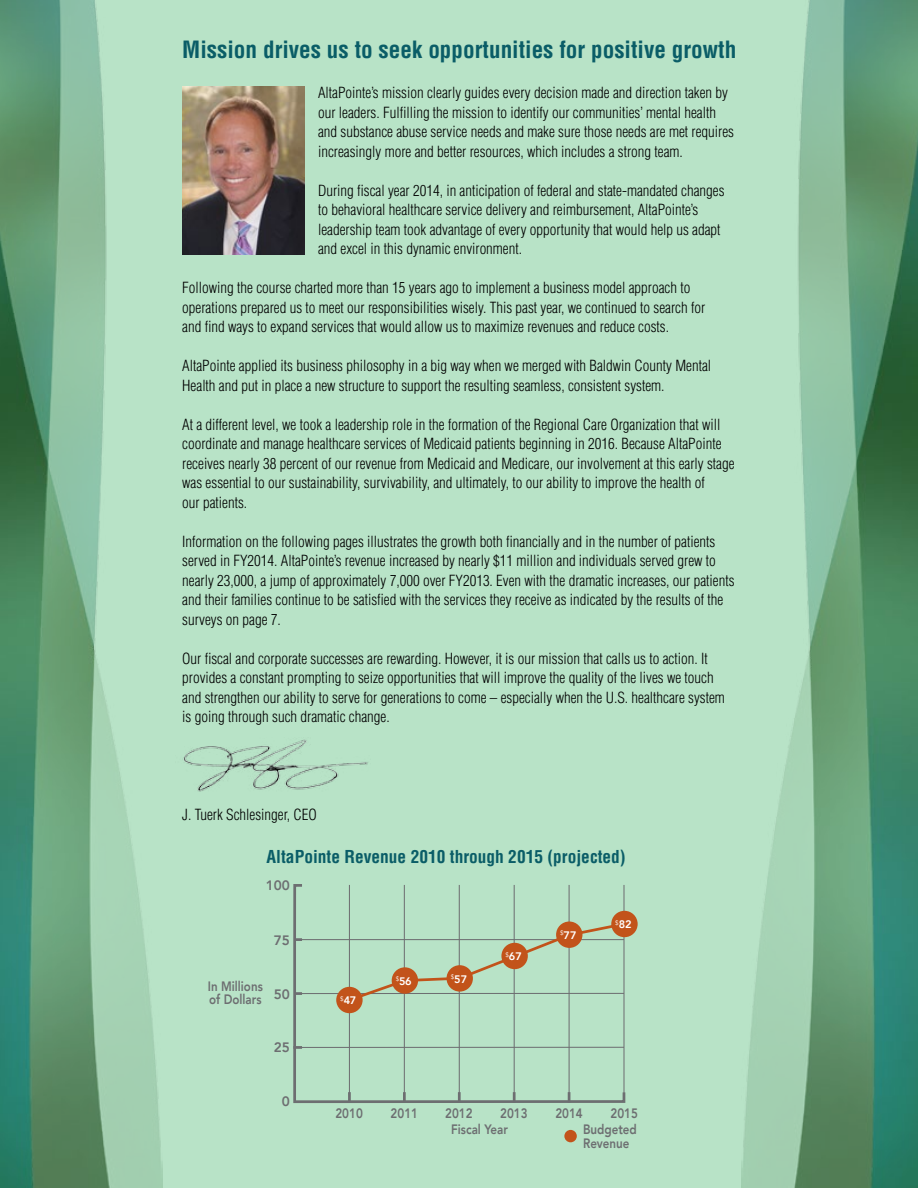
<style>
.page{position:relative;width:918px;height:1188px;background:#b8e3c7}
.page>*{position:absolute;margin:0;border:0;box-sizing:border-box;transform-origin:0 0}
.t1{font:700 condensed 23.25px "Helvetica";color:#0a5d67}
.t2{font:700 condensed 17.4px "Helvetica";color:#0a5d67}
.t3{font:300 condensed 15px/19.5px "Helvetica";color:#000}
.t4{font:800 13.65px/13.6px "Avenir";color:#6d6e71;scale:.85 1}
.t5{font:800 13.65px "Avenir";color:#6d6e71}
.t6{font:800 10.95px "Avenir";color:#fff}
</style>
<div class="page">
<img style="left:182px;top:86px;width:123px;height:168px">
<img style="left:183px;top:739px;width:185px;height:53px">
<img style="left:0;top:0;width:163px;height:1188px">
<img style="left:742px;top:0;width:176px;height:1188px">
<svg style="left:293px;top:884px;width:333px;height:219px"></svg>
<svg style="left:295px;top:992px;width:7px;height:3px"></svg>
<svg style="left:295px;top:938px;width:7px;height:3px"></svg>
<svg style="left:293px;top:1046px;width:9px;height:3px"></svg>
<svg style="left:346px;top:921px;width:280px;height:82px"></svg>
<div style="left:564px;top:1130px;width:13px;height:12px;background:#c2531a;border-radius:50%"></div>
<div style="left:392px;top:967px;width:26px;height:27px;background:#c2531a;border-radius:50%"></div>
<div style="left:336px;top:987px;width:27px;height:26px;background:#c2531a;border-radius:50%"></div>
<div style="left:447px;top:965px;width:26px;height:27px;background:#c2531a;border-radius:50%"></div>
<div style="left:501px;top:943px;width:27px;height:26px;background:#c2531a;border-radius:50%"></div>
<div style="left:556px;top:922px;width:26px;height:26px;background:#c2531a;border-radius:50%"></div>
<div style="left:611px;top:911px;width:27px;height:26px;background:#c2531a;border-radius:50%"></div>
<h1 class="t1" style="left:182px;top:36px;width:556px">Mission drives us to seek opportunities for positive growth</h1>
<p class="t3" style="left:318px;top:83px;width:418px">AltaPointe’s mission clearly guides every decision made and direction taken by our leaders. Fulfilling the mission to identify our communities’ mental health and substance abuse service needs and make sure those needs are met requires increasingly more and better resources, which includes a strong team.</p>
<p class="t3" style="left:318px;top:181px;width:408px">During fiscal year 2014, in anticipation of federal and state-mandated changes to behavioral healthcare service delivery and reimbursement, AltaPointe’s leadership team took advantage of every opportunity that would help us adapt and excel in this dynamic environment.</p>
<p class="t3" style="left:182px;top:278px;width:524px">Following the course charted more than 15 years ago to implement a business model approach to operations prepared us to meet our responsibilities wisely. This past year, we continued to search for and find ways to expand services that would allow us to maximize revenues and reduce costs.</p>
<p class="t3" style="left:182px;top:356px;width:530px">AltaPointe applied its business philosophy in a big way when we merged with Baldwin County Mental<br>Health and put in place a new structure to support the resulting seamless, consistent system.</p>
<p class="t3" style="left:182px;top:415px;width:554px">At a different level, we took a leadership role in the formation of the Regional Care Organization that will coordinate and manage healthcare services of Medicaid patients beginning in 2016. Because AltaPointe receives nearly 38 percent of our revenue from Medicaid and Medicare, our involvement at this early stage was essential to our sustainability, survivability, and ultimately, to our ability to improve the health of<br>our patients.</p>
<p class="t3" style="left:182px;top:532px;width:554px">Information on the following pages illustrates the growth both financially and in the number of patients served in FY2014. AltaPointe’s revenue increased by nearly $11 million and individuals served grew to nearly 23,000, a jump of approximately 7,000 over FY2013. Even with the dramatic increases, our patients and their families continue to be satisfied with the services they receive as indicated by the results of the surveys on page 7.</p>
<p class="t3" style="left:182px;top:649px;width:544px">Our fiscal and corporate successes are rewarding. However, it is our mission that calls us to action. It provides a constant prompting to seize opportunities that will improve the quality of the lives we touch and strengthen our ability to serve for generations to come – especially when the U.S. healthcare system is going through such dramatic change.</p>
<p class="t3" style="left:182px;top:805px;width:136px">J. Tuerk Schlesinger, CEO</p>
<p class="t2" style="left:267px;top:846px;width:361px">AltaPointe Revenue 2010 through 2015 (projected)</p>
<p class="t5" style="left:266px;top:875px;width:26px">100</p>
<p class="t5" style="left:274px;top:930px;width:18px">75</p>
<p class="t4" style="left:208px;top:979px;width:66px">In Millions of Dollars</p>
<p class="t5" style="left:274px;top:983px;width:18px">50</p>
<p class="t5" style="left:274px;top:1037px;width:18px">25</p>
<p class="t5" style="left:282px;top:1091px;width:10px">0</p>
<p class="t6" style="left:340px;top:992px;width:18px"><sup>$</sup>47</p>
<p class="t6" style="left:396px;top:972px;width:18px"><sup>$</sup>56</p>
<p class="t6" style="left:451px;top:970px;width:18px"><sup>$</sup>57</p>
<p class="t6" style="left:505px;top:948px;width:18px"><sup>$</sup>67</p>
<p class="t6" style="left:560px;top:927px;width:18px"><sup>$</sup>77</p>
<p class="t6" style="left:615px;top:916px;width:18px"><sup>$</sup>82</p>
<p class="t4" style="left:335px;top:1106px;width:34px">2010</p>
<p class="t4" style="left:391px;top:1106px;width:34px">2011</p>
<p class="t4" style="left:445px;top:1107px;width:34px">2012</p>
<p class="t4" style="left:500px;top:1106px;width:34px">2013</p>
<p class="t4" style="left:555px;top:1106px;width:34px">2014</p>
<p class="t4" style="left:583px;top:1105px;width:66px;line-height:16.2px;text-align:right">2015<br>Budgeted</p>
<p class="t4" style="left:583px;top:1136px;width:56px">Revenue</p>
<p class="t4" style="left:451px;top:1123px;width:68px">Fiscal Year</p>
</div>
